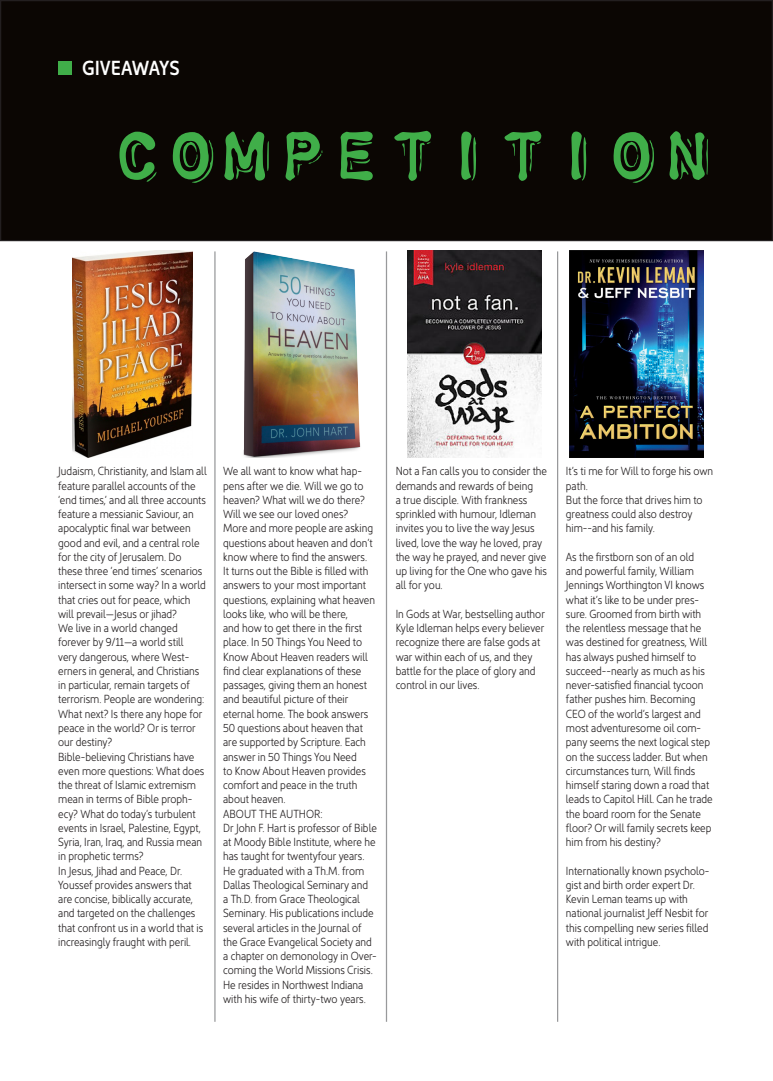
<style>
.page{position:relative;width:773px;height:1081px;background:#fff}
.page>*{position:absolute;margin:0;border:0;box-sizing:border-box;transform-origin:0 0}
.t1{font:800 73.38px "Chromosome";color:#40ae49}
.t2{font:20.62px "Kyrial Sans Pro Semi Bold Cond";color:#fff}
.t3{font:11.88px/14.2px "Kyrial Sans Pro Light Cond";color:#231f20}
</style>
<div class="page">
<div style="left:1px;top:1px;width:771px;height:240px;background:#0b0603"></div>
<div style="left:0;top:0;width:772px;height:241px;border:1px solid #231f20"></div>
<div style="left:59px;top:61px;width:13px;height:13px;background:#40ae49"></div>
<img style="left:73px;top:250px;width:120px;height:208px">
<img style="left:243px;top:251px;width:118px;height:207px">
<img style="left:407px;top:250px;width:134px;height:208px">
<img style="left:569px;top:250px;width:134px;height:207px">
<hr style="left:214px;top:251px;width:1px;height:771px;background:#6c6d70">
<hr style="left:386px;top:251px;width:1px;height:771px;background:#6c6d70">
<hr style="left:557px;top:251px;width:1px;height:771px;background:#6c6d70">
<p class="t2" style="left:82px;top:53px;width:99px">GIVEAWAYS</p>
<p class="t1" style="left:105px;top:102px;width:607px">COMPETITION</p>
<p class="t3" style="left:58px;top:463px;width:150px">Judaism, Christianity, and Islam all feature parallel accounts of the ‘end times,’ and all three accounts feature a messianic Saviour, an apocalyptic final war between good and evil, and a central role for the city of Jerusalem. Do these three ‘end times’ scenarios intersect in some way? In a world that cries out for peace, which will prevail—Jesus or jihad?</p>
<p class="t3" style="left:58px;top:620px;width:148px">We live in a world changed forever by 9/11—a world still very dangerous, where West&shy;erners in general, and Christians in particular, remain targets of terrorism. People are wondering:<br>What next? Is there any hope for peace in the world? Or is terror our destiny?</p>
<p class="t3" style="left:58px;top:748px;width:148px">Bible-believing Christians have even more questions: What does the threat of Islamic extremism mean in terms of Bible proph&shy;ecy? What do today’s turbulent events in Israel, Palestine, Egypt,<br>Syria, Iran, Iraq, and Russia mean in prophetic terms?</p>
<p class="t3" style="left:58px;top:862px;width:146px">In Jesus, Jihad and Peace, Dr.<br>Youssef provides answers that are concise, biblically accurate, and targeted on the challenges that confront us in a world that is increasingly fraught with peril.</p>
<p class="t3" style="left:223px;top:463px;width:153px">We all want to know what hap&shy;pens after we die. Will we go to heaven? What will we do there?<br>Will we see our loved ones?<br>More and more people are asking questions about heaven and don’t know where to find the answers.<br>It turns out the Bible is filled with answers to your most important questions, explaining what heaven looks like, who will be there,<br>and how to get there in the first place. In 50 Things You Need to<br>Know About Heaven readers will find clear explanations of these passages, giving them an honest and beautiful picture of their eternal home. The book answers<br>50 questions about heaven that are supported by Scripture. Each answer in 50 Things You Need<br>to Know About Heaven provides comfort and peace in the truth about heaven.</p>
<p class="t3" style="left:223px;top:805px;width:101px">ABOUT THE AUTHOR:</p>
<p class="t3" style="left:223px;top:819px;width:155px">Dr John F. Hart is professor of Bible at Moody Bible Institute, where he has taught for twentyfour years.<br>He graduated with a Th.M. from Dallas Theological Seminary and<br>a Th.D. from Grace Theological Seminary. His publications include several articles in the Journal of the Grace Evangelical Society and a chapter on demonology in Over&shy;coming the World Missions Crisis.<br>He resides in Northwest Indiana with his wife of thirty-two years.</p>
<p class="t3" style="left:395px;top:463px;width:153px">Not a Fan calls you to consider the demands and rewards of being<br>a true disciple. With frankness sprinkled with humour, Idleman invites you to live the way Jesus lived, love the way he loved, pray the way he prayed, and never give up living for the One who gave his all for you.</p>
<p class="t3" style="left:395px;top:605px;width:151px">In Gods at War, bestselling author<br>Kyle Idleman helps every believer recognize there are false gods at war within each of us, and they battle for the place of glory and control in our lives.</p>
<p class="t3" style="left:566px;top:463px;width:149px">It’s ti me for Will to forge his own path.</p>
<p class="t3" style="left:566px;top:491px;width:138px">But the force that drives him to greatness could also destroy him--and his family.</p>
<p class="t3" style="left:566px;top:548px;width:148px">As the firstborn son of an old and powerful family, William<br>Jennings Worthington VI knows what it’s like to be under pres&shy;sure. Groomed from birth with the relentless message that he was destined for greatness, Will has always pushed himself to succeed--nearly as much as his never-satisfied financial tycoon father pushes him. Becoming<br>CEO of the world’s largest and most adventuresome oil com&shy;pany seems the next logical step on the success ladder. But when circumstances turn, Will finds himself staring down a road that leads to Capitol Hill. Can he trade the board room for the Senate floor? Or will family secrets keep him from his destiny?</p>
<p class="t3" style="left:566px;top:862px;width:145px">Internationally known psycholo&shy;gist and birth order expert Dr.<br>Kevin Leman teams up with national journalist Jeff Nesbit for this compelling new series filled with political intrigue.</p>
</div>
